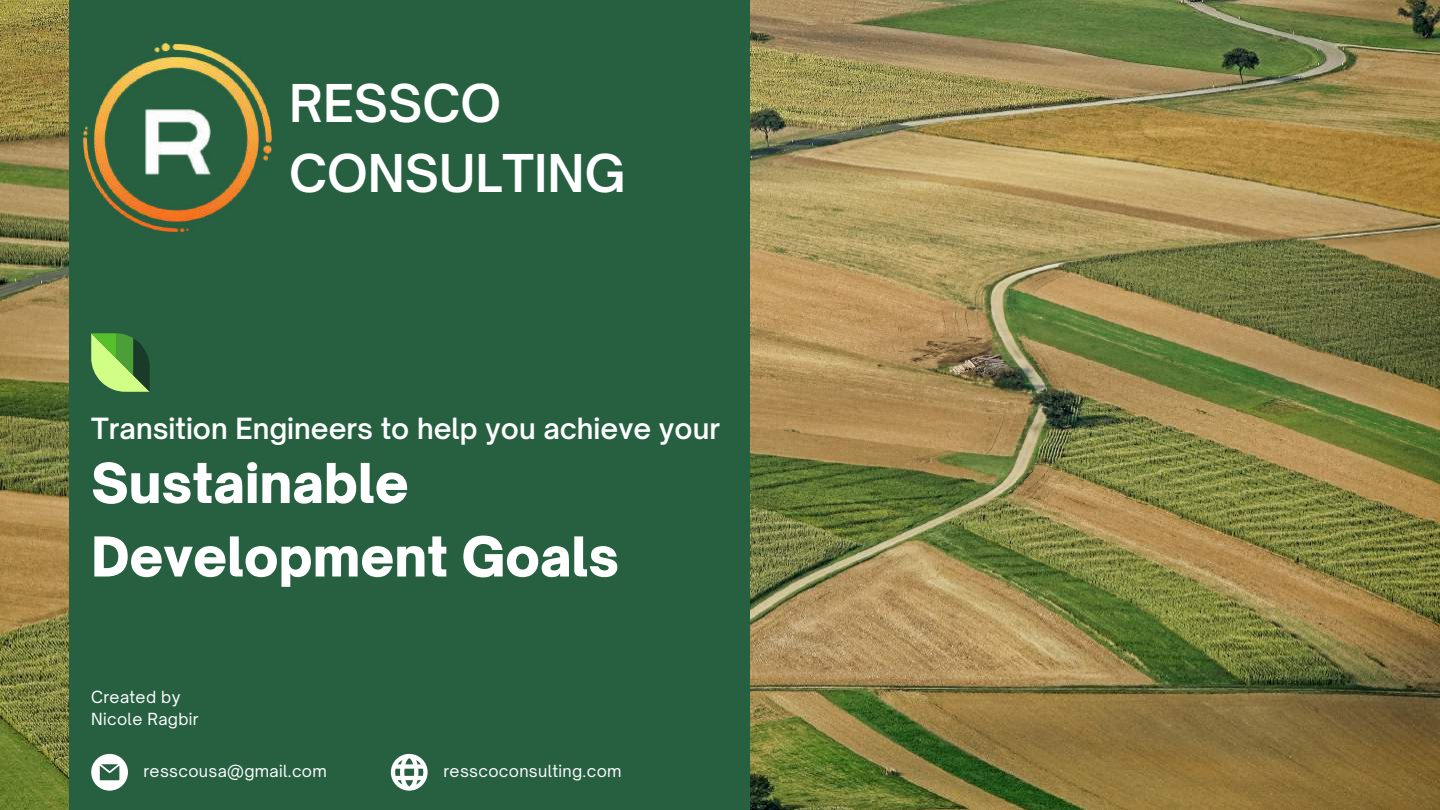
<style>
.page{position:relative;width:1440px;height:810px;background:#fff}
.page>*{position:absolute;margin:0;border:0;box-sizing:border-box;transform-origin:0 0}
.t1{font:900 52.6px/73.5px "Open Sauce One";color:#fff}
.t2{font:600 49.9px/69.8px "Open Sauce One";color:#fff}
.t3{font:600 28px "Open Sauce One";color:#fff}
.t4{font:16px/21.8px "Open Sauce One";letter-spacing:.02em;color:#fff}
</style>
<div class="page">
<img style="left:0;top:0;width:1440px;height:810px">
<div style="left:69px;top:0;width:681px;height:810px;background:#266041"></div>
<svg style="left:91px;top:333px;width:59px;height:59px"></svg>
<img style="left:83px;top:44px;width:189px;height:189px">
<svg style="left:91px;top:754px;width:37px;height:37px"></svg>
<svg style="left:391px;top:754px;width:37px;height:37px"></svg>
<h2 class="t2" style="left:289px;top:68px;width:338px">RESSCO<br>CONSULTING</h2>
<h3 class="t3" style="left:91px;top:411px;width:630px">Transition Engineers to help you achieve your</h3>
<h1 class="t1" style="left:91px;top:446px;width:529px">Sustainable<br>Development Goals</h1>
<p class="t4" style="left:91px;top:686px;width:109px">Created by<br>Nicole Ragbir</p>
<p class="t4" style="left:144px;top:760px;width:185px">resscousa@gmail.com</p>
<p class="t4" style="left:444px;top:760px;width:180px">resscoconsulting.com</p>
</div>
